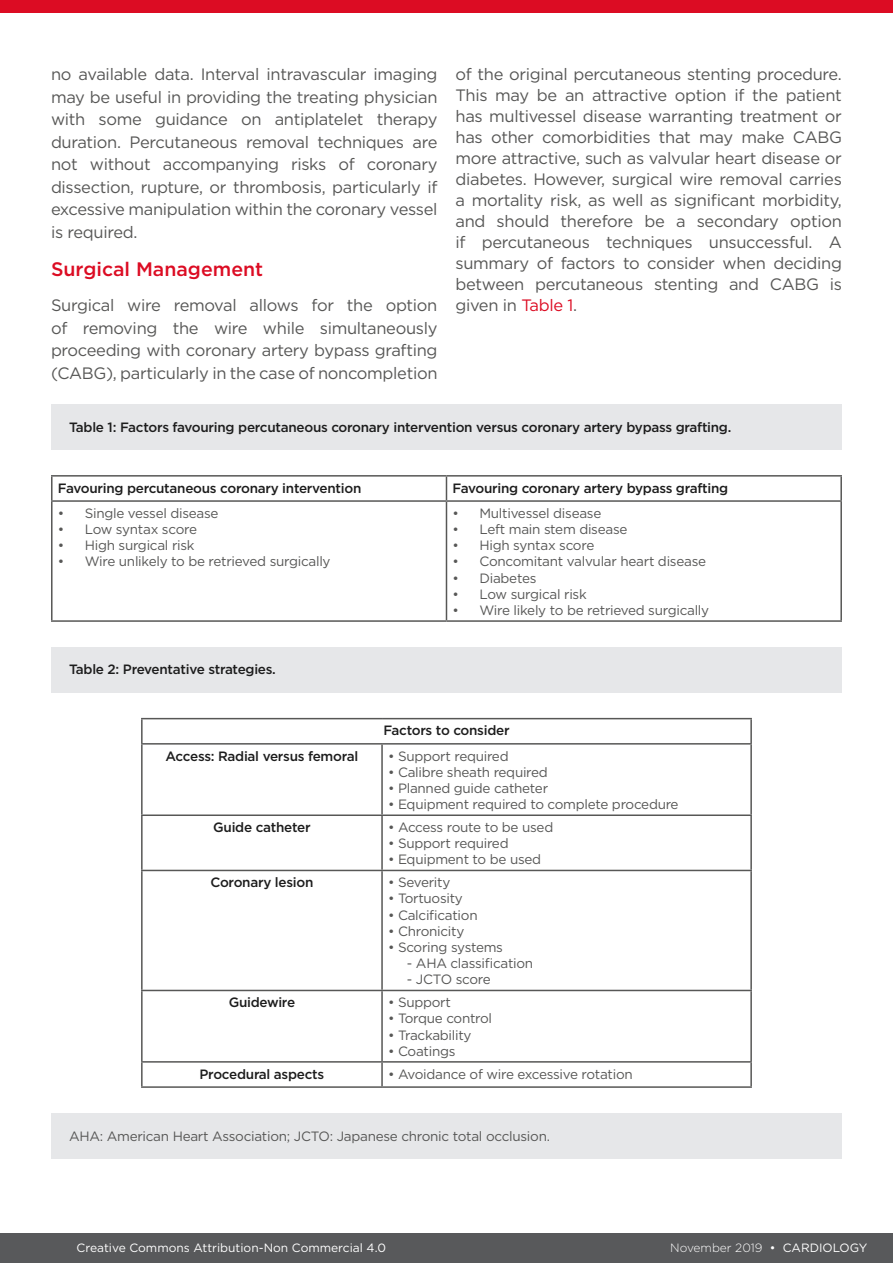
<style>
.page{position:relative;width:893px;height:1263px;background:#fff}
.page>*{position:absolute;margin:0;border:0;box-sizing:border-box;transform-origin:0 0}
.H2__Heading_2{font:500 19.5px "Gotham";color:#dc0c23}
.Body_Text{font:16.5px/21px "Gotham";letter-spacing:-.02em;color:#575756;text-align:justify}
.Body_Text-2{font:13.5px "Gotham";letter-spacing:-.02em;color:#575756}
.Figure_Table_Box_Des{font:13.5px "Gotham";letter-spacing:-.02em;color:#575756}
.Body_Text-3{font:500 13.5px "Gotham";letter-spacing:-.02em;color:#1d1d1d}
.t1{font:12px "Gotham";color:#fff}
.t2{font:300 12px "Gotham";color:#fff}
.s1{color:#dc0c23}
.s2{font-weight:400}
</style>
<div class="page">
<div style="left:0;top:1233px;width:13px;height:30px;background:#58595b"></div>
<div style="left:13px;top:1233px;width:880px;height:30px;background:#58595b"></div>
<div style="left:0;top:0;width:893px;height:13px;background:#dc0c23"></div>
<hr style="left:51px;top:475px;width:395px;height:2px;background:#575756">
<hr style="left:51px;top:477px;width:2px;height:23px;background:#575756">
<hr style="left:446px;top:475px;width:396px;height:2px;background:#575756">
<svg style="left:446px;top:477px;width:1px;height:23px"></svg>
<hr style="left:840px;top:477px;width:2px;height:23px;background:#575756">
<hr style="left:51px;top:500px;width:395px;height:2px;background:#575756">
<hr style="left:51px;top:502px;width:2px;height:118px;background:#575756">
<hr style="left:446px;top:500px;width:396px;height:2px;background:#575756">
<hr style="left:446px;top:502px;width:1px;height:118px;background:#575756">
<hr style="left:840px;top:502px;width:2px;height:118px;background:#575756">
<hr style="left:51px;top:620px;width:395px;height:2px;background:#575756">
<hr style="left:446px;top:620px;width:396px;height:2px;background:#575756">
<div style="left:51px;top:404px;width:791px;height:46px;background:#e6e7e9"></div>
<hr style="left:141px;top:718px;width:241px;height:1px;background:#575756">
<hr style="left:141px;top:719px;width:2px;height:24px;background:#575756">
<hr style="left:382px;top:718px;width:370px;height:1px;background:#575756">
<hr style="left:750px;top:719px;width:2px;height:24px;background:#575756">
<hr style="left:141px;top:743px;width:241px;height:1px;background:#575756">
<hr style="left:141px;top:744px;width:2px;height:70px;background:#575756">
<hr style="left:382px;top:743px;width:370px;height:1px;background:#575756">
<hr style="left:381px;top:744px;width:2px;height:70px;background:#575756">
<hr style="left:750px;top:744px;width:2px;height:70px;background:#575756">
<hr style="left:141px;top:814px;width:241px;height:2px;background:#575756">
<hr style="left:141px;top:816px;width:2px;height:54px;background:#575756">
<hr style="left:382px;top:814px;width:370px;height:2px;background:#575756">
<hr style="left:381px;top:816px;width:2px;height:54px;background:#575756">
<hr style="left:750px;top:816px;width:2px;height:54px;background:#575756">
<hr style="left:141px;top:870px;width:241px;height:1px;background:#575756">
<hr style="left:141px;top:871px;width:2px;height:119px;background:#575756">
<hr style="left:382px;top:870px;width:370px;height:1px;background:#575756">
<hr style="left:381px;top:871px;width:2px;height:119px;background:#575756">
<hr style="left:750px;top:871px;width:2px;height:119px;background:#575756">
<hr style="left:141px;top:990px;width:241px;height:1px;background:#575756">
<hr style="left:141px;top:991px;width:2px;height:70px;background:#575756">
<hr style="left:382px;top:990px;width:370px;height:1px;background:#575756">
<hr style="left:381px;top:991px;width:2px;height:70px;background:#575756">
<hr style="left:750px;top:991px;width:2px;height:70px;background:#575756">
<hr style="left:141px;top:1061px;width:241px;height:1px;background:#575756">
<hr style="left:141px;top:1062px;width:2px;height:24px;background:#575756">
<hr style="left:382px;top:1061px;width:370px;height:1px;background:#575756">
<hr style="left:381px;top:1062px;width:2px;height:24px;background:#575756">
<hr style="left:750px;top:1062px;width:2px;height:24px;background:#575756">
<hr style="left:141px;top:1086px;width:241px;height:2px;background:#575756">
<hr style="left:382px;top:1086px;width:370px;height:2px;background:#575756">
<div style="left:51px;top:647px;width:791px;height:45px;background:#e6e7e9"></div>
<div style="left:51px;top:1113px;width:791px;height:46px;background:#e6e7e9"></div>
<p class="Body_Text" style="left:51px;top:63px;width:388px;line-height:22.5px">no available data. Interval intravascular imaging may be useful in providing the treating physician with some guidance on antiplatelet therapy duration. Percutaneous removal techniques are not without accompanying risks of coronary dissection, rupture, or thrombosis, particularly if excessive manipulation within the coronary vessel is required.</p>
<p class="H2__Heading_2" style="left:51px;top:256px;width:214px">Surgical Management</p>
<p class="Body_Text" style="left:51px;top:294px;width:388px;line-height:22.5px">Surgical wire removal allows for the option of removing the wire while simultaneously proceeding with coronary artery bypass grafting (CABG), particularly in the case of noncompletion</p>
<p class="Body_Text" style="left:455px;top:63px;width:388px">of the original percutaneous stenting procedure.<br>This may be an attractive option if the patient has multivessel disease warranting treatment or has other comorbidities that may make CABG more attractive, such as valvular heart disease or diabetes. However, surgical wire removal carries a mortality risk, as well as significant morbidity, and should therefore be a secondary option if percutaneous techniques unsuccessful. A summary of factors to consider when deciding between percutaneous stenting and CABG is given in <span class="s1">Table 1</span>.</p>
<p class="Body_Text-3" style="left:69px;top:418px;width:664px">Table 1: Factors favouring percutaneous coronary intervention versus coronary artery bypass grafting.</p>
<p class="Body_Text-3" style="left:58px;top:479px;width:305px">Favouring percutaneous coronary intervention</p>
<p class="Body_Text-3" style="left:452px;top:479px;width:277px">Favouring coronary artery bypass grafting</p>
<p class="Figure_Table_Box_Des" style="left:58px;top:504px;width:162px">• Single vessel disease</p>
<p class="Figure_Table_Box_Des" style="left:58px;top:521px;width:141px">• Low syntax score</p>
<p class="Figure_Table_Box_Des" style="left:58px;top:537px;width:138px">• High surgical risk</p>
<p class="Figure_Table_Box_Des" style="left:58px;top:553px;width:274px">• Wire unlikely to be retrieved surgically</p>
<p class="Figure_Table_Box_Des" style="left:452px;top:504px;width:150px">• Multivessel disease</p>
<p class="Figure_Table_Box_Des" style="left:452px;top:521px;width:176px">• Left main stem disease</p>
<p class="Figure_Table_Box_Des" style="left:452px;top:537px;width:143px">• High syntax score</p>
<p class="Figure_Table_Box_Des" style="left:452px;top:553px;width:255px">• Concomitant valvular heart disease</p>
<p class="Figure_Table_Box_Des" style="left:452px;top:569px;width:85px">• Diabetes</p>
<p class="Figure_Table_Box_Des" style="left:452px;top:585px;width:136px">• Low surgical risk</p>
<p class="Figure_Table_Box_Des" style="left:452px;top:602px;width:258px">• Wire likely to be retrieved surgically</p>
<p class="Body_Text-3" style="left:69px;top:661px;width:208px">Table 2: Preventative strategies.</p>
<p class="Body_Text-3" style="left:383px;top:722px;width:128px">Factors to consider</p>
<p class="Body_Text-3" style="left:166px;top:747px;width:194px">Access: Radial versus femoral</p>
<p class="Body_Text-2" style="left:388px;top:747px;width:122px">• Support required</p>
<p class="Body_Text-2" style="left:388px;top:763px;width:161px">• Calibre sheath required</p>
<p class="Body_Text-2" style="left:388px;top:780px;width:162px">• Planned guide catheter</p>
<p class="Body_Text-2" style="left:388px;top:796px;width:292px">• Equipment required to complete procedure</p>
<p class="Body_Text-3" style="left:213px;top:818px;width:99px">Guide catheter</p>
<p class="Body_Text-2" style="left:388px;top:819px;width:167px">• Access route to be used</p>
<p class="Body_Text-2" style="left:388px;top:835px;width:122px">• Support required</p>
<p class="Body_Text-2" style="left:388px;top:851px;width:155px">• Equipment to be used</p>
<p class="Body_Text-3" style="left:210px;top:874px;width:104px">Coronary lesion</p>
<p class="Body_Text-2" style="left:388px;top:874px;width:64px">• Severity</p>
<p class="Body_Text-2" style="left:388px;top:890px;width:76px">• Tortuosity</p>
<p class="Body_Text-2" style="left:388px;top:906px;width:91px">• Calcification</p>
<p class="Body_Text-2" style="left:388px;top:922px;width:78px">• Chronicity</p>
<p class="Body_Text-2" style="left:388px;top:939px;width:116px">• Scoring systems</p>
<p class="Body_Text-2" style="left:407px;top:955px;width:128px">- AHA classification</p>
<p class="Body_Text-2" style="left:407px;top:971px;width:85px">- JCTO score</p>
<p class="Body_Text-3" style="left:229px;top:994px;width:68px">Guidewire</p>
<p class="Body_Text-2" style="left:388px;top:994px;width:64px">• Support</p>
<p class="Body_Text-2" style="left:388px;top:1010px;width:106px">• Torque control</p>
<p class="Body_Text-2" style="left:388px;top:1026px;width:85px">• Trackability</p>
<p class="Body_Text-2" style="left:388px;top:1042px;width:69px">• Coatings</p>
<p class="Body_Text-3" style="left:200px;top:1065px;width:126px">Procedural aspects</p>
<p class="Body_Text-2" style="left:388px;top:1065px;width:246px">• Avoidance of wire excessive rotation</p>
<p class="Figure_Table_Box_Des" style="left:69px;top:1127px;width:482px">AHA: American Heart Association; JCTO: Japanese chronic total occlusion.</p>
<p class="t1" style="left:77px;top:1240px;width:311px">Creative Commons Attribution-Non Commercial 4.0</p>
<p class="t2" style="left:670px;top:1240px;width:199px">November 2019 <span class="s2">• CARDIOLOGY</span></p>
</div>
